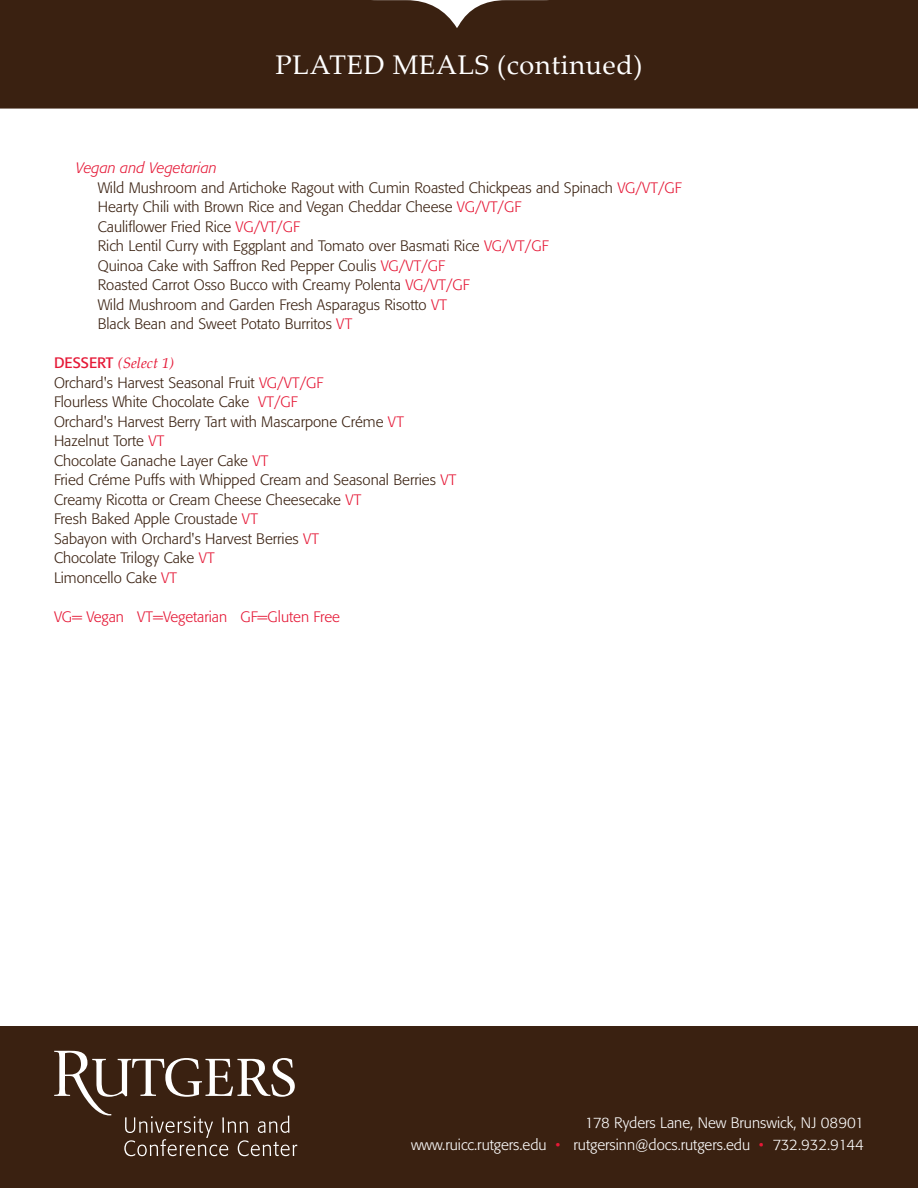
<style>
.page{position:relative;width:918px;height:1188px;background:#fff}
.page>*{position:absolute;margin:0;border:0;box-sizing:border-box;transform-origin:0 0}
.t1{font:27px "Palatino Linotype";letter-spacing:.025em;color:#fff}
.t2{font:300 15px "Formata";color:#3a2111}
.t3{font:300 15px/22.5px "Formata";color:#fff;text-align:right}
.t4{font:300 15px "Formata";color:#e51836}
.Tab_on_headline{font:italic 300 15px "Formata";color:#e51836}
.Tab_on_headline-2{font:italic 15px "Palatino Linotype";color:#e51836}
.s1{color:#e51836}
.s2{font-family:"Formata";font-style:normal}
</style>
<div class="page">
<div style="left:0;top:0;width:918px;height:109px;background:#3a2111"></div>
<div style="left:0;top:1026px;width:918px;height:162px;background:#3a2111"></div>
<svg style="left:54px;top:1051px;width:243px;height:105px"></svg>
<p class="t1" style="left:276px;top:46px;width:369px">PLATED MEALS (continued)</p>
<p class="Tab_on_headline" style="left:76px;top:159px;width:143px">Vegan and Vegetarian</p>
<p class="t2" style="left:98px;top:179px;width:585px">Wild Mushroom and Artichoke Ragout with Cumin Roasted Chickpeas and Spinach <span class="s1">VG/VT/GF</span></p>
<p class="t2" style="left:98px;top:198px;width:425px">Hearty Chili with Brown Rice and Vegan Cheddar Cheese <span class="s1">VG/VT/GF</span></p>
<p class="t2" style="left:98px;top:218px;width:204px">Cauliflower Fried Rice <span class="s1">VG/VT/GF</span></p>
<p class="t2" style="left:98px;top:237px;width:452px">Rich Lentil Curry with Eggplant and Tomato over Basmati Rice <span class="s1">VG/VT/GF</span></p>
<p class="t2" style="left:98px;top:257px;width:349px">Quinoa Cake with Saffron Red Pepper Coulis <span class="s1">VG/VT/GF</span></p>
<p class="t2" style="left:98px;top:276px;width:374px">Roasted Carrot Osso Bucco with Creamy Polenta <span class="s1">VG/VT/GF</span></p>
<p class="t2" style="left:98px;top:296px;width:351px">Wild Mushroom and Garden Fresh Asparagus Risotto <span class="s1">VT</span></p>
<p class="t2" style="left:98px;top:315px;width:256px">Black Bean and Sweet Potato Burritos <span class="s1">VT</span></p>
<p class="Tab_on_headline-2" style="left:54px;top:352px;width:122px"><span class="s2">DESSERT</span> (Select 1)</p>
<p class="t2" style="left:54px;top:374px;width:271px">Orchard's Harvest Seasonal Fruit <span class="s1">VG/VT/GF</span></p>
<p class="t2" style="left:54px;top:393px;width:245px">Flourless White Chocolate Cake <span class="s1">VT/GF</span></p>
<p class="t2" style="left:54px;top:413px;width:351px">Orchard's Harvest Berry Tart with Mascarpone Créme <span class="s1">VT</span></p>
<p class="t2" style="left:54px;top:432px;width:112px">Hazelnut Torte <span class="s1">VT</span></p>
<p class="t2" style="left:54px;top:452px;width:216px">Chocolate Ganache Layer Cake <span class="s1">VT</span></p>
<p class="t2" style="left:54px;top:471px;width:404px">Fried Créme Puffs with Whipped Cream and Seasonal Berries <span class="s1">VT</span></p>
<p class="t2" style="left:54px;top:491px;width:309px">Creamy Ricotta or Cream Cheese Cheesecake <span class="s1">VT</span></p>
<p class="t2" style="left:54px;top:510px;width:205px">Fresh Baked Apple Croustade <span class="s1">VT</span></p>
<p class="t2" style="left:54px;top:530px;width:267px">Sabayon with Orchard's Harvest Berries <span class="s1">VT</span></p>
<p class="t2" style="left:54px;top:549px;width:162px">Chocolate Trilogy Cake <span class="s1">VT</span></p>
<p class="t2" style="left:54px;top:569px;width:125px">Limoncello Cake <span class="s1">VT</span></p>
<p class="t4" style="left:54px;top:608px;width:288px">VG= Vegan VT=Vegetarian GF=Gluten Free</p>
<p class="t3" style="left:411px;top:1111px;width:454px">178 Ryders Lane, New Brunswick, NJ 08901<br>www.ruicc.rutgers.edu <span class="s1">•</span> rutgersinn@docs.rutgers.edu <span class="s1">•</span> 732.932.9144</p>
</div>
